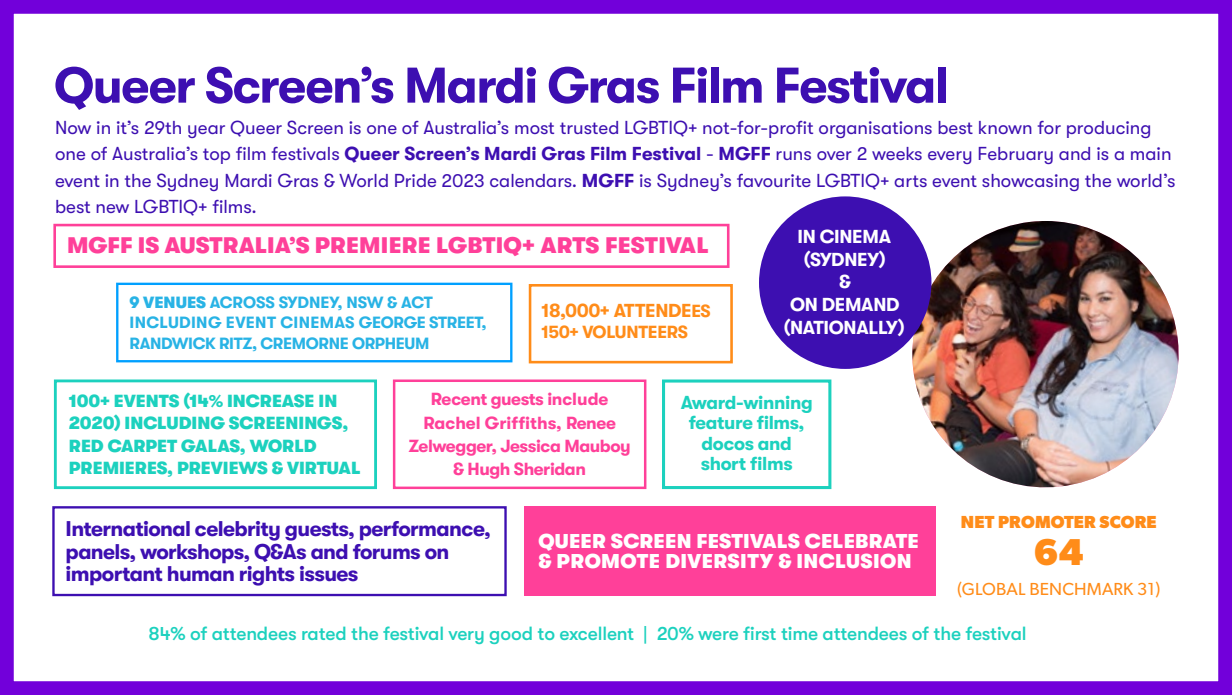
<style>
.page{position:relative;width:1232px;height:695px;background:#fff}
.page>*{position:absolute;margin:0;border:0;box-sizing:border-box;transform-origin:0 0}
.t1{font:700 50px "GT Walsheim Pro";letter-spacing:-.03em;color:#3d0fb1}
.t2{font:700 37.5px "Gibson";color:#ff8c19}
.t3{font:900 22.5px "GT Walsheim Pro";letter-spacing:.005em;color:#ff4099}
.t4{font:700 21.25px/22.5px "GT Walsheim Pro";letter-spacing:-.03em;color:#3d0fb1}
.t5{font:900 20px/19.9px "GT Walsheim Pro";letter-spacing:.01em;color:#fff}
.t6{font:500 19.12px "GT Walsheim Pro";letter-spacing:-.01em;color:#1cd1be}
.t7{font:18.75px/26.2px "GT Walsheim Pro";color:#3d0fb1}
.t8{font:700 18.75px/20.5px "GT Walsheim Pro";letter-spacing:-.02em;color:#1cd1be;text-align:center}
.t9{font:700 18.75px/22.5px "GT Walsheim Pro";letter-spacing:-.015em;color:#fff;text-align:center}
.t10{font:700 18.75px "GT Walsheim Pro";letter-spacing:-.015em;color:#ff8c19}
.t11{font:900 17.5px/22.5px "GT Walsheim Pro";color:#1cd1be}
.t12{font:700 17.5px/23.4px "GT Walsheim Pro";letter-spacing:-.025em;color:#ff4099;text-align:center}
.t13{font:17.5px "Gibson";letter-spacing:.01em;color:#ff8c19}
.t14{font:700 17.5px "Gibson";letter-spacing:.01em;color:#ff8c19}
.t15{font:700 17.5px "GT Walsheim Pro";letter-spacing:-.015em;color:#ff8c19}
.t16{font:700 16.25px/20.4px "GT Walsheim Pro";letter-spacing:-.02em;color:#28b3e5}
.s1{font-weight:700}
.s2{font-weight:900}
.s3{font-size:17.5px}
</style>
<div class="page">
<div style="left:528px;top:284px;width:204px;height:79px;border:3px solid #ff8c19"></div>
<div style="left:662px;top:379px;width:169px;height:110px;border:3px solid #1cd1be"></div>
<div style="left:393px;top:379px;width:253px;height:110px;border:2px solid #ff4099"></div>
<div style="left:53px;top:224px;width:676px;height:44px;border:3px solid #ff4099"></div>
<div style="left:116px;top:282px;width:396px;height:80px;border:2px solid #00a0ff"></div>
<div style="left:524px;top:506px;width:411px;height:89px;background:#ff4099"></div>
<div style="left:54px;top:379px;width:323px;height:110px;border:3px solid #1cd1be"></div>
<div style="left:52px;top:506px;width:454px;height:90px;border:2px solid #3d0fb1"></div>
<img style="left:904px;top:221px;width:275px;height:267px">
<div style="left:759px;top:196px;width:172px;height:173px;background:#3d0fb1;border-radius:50%"></div>
<div style="left:0;top:0;width:1231px;height:694px;border:14px solid #7200da"></div>
<h1 class="t1" style="left:54px;top:57px;width:896px">Queer Screen’s Mardi Gras Film Festival</h1>
<p class="t7" style="left:55px;top:115px;width:1121px">Now in it’s 29th year Queer Screen is one of Australia’s most trusted LGBTIQ+ not-for-profit organisations best known for producing one of Australia’s top film festivals <span class="s1">Queer Screen’s Mardi Gras Film Festival</span> - <span class="s1">MGFF</span> runs over 2 weeks every February and is a main event in the Sydney Mardi Gras &amp; World Pride 2023 calendars. <span class="s1">MGFF</span> is Sydney’s favourite LGBTIQ+ arts event showcasing the world’s best new LGBTIQ+ films.</p>
<p class="t3" style="left:67px;top:233px;width:643px">MGFF IS AUSTRALIA’S PREMIERE LGBTIQ+ ARTS FESTIVAL</p>
<p class="t16" style="left:129px;top:292px;width:359px"><span class="s2">9 VENUES</span> ACROSS SYDNEY, NSW &amp; ACT<br>INCLUDING EVENT CINEMAS GEORGE STREET,<br>RANDWICK RITZ, CREMORNE ORPHEUM</p>
<p class="t9" style="left:783px;top:226px;width:122px">IN CINEMA (SYDNEY)<br>&amp;<br>ON DEMAND (NATIONALLY)</p>
<p class="t10" style="left:541px;top:300px;width:171px">18,000+ ATTENDE<span class="s3">ES</span></p>
<p class="t15" style="left:541px;top:322px;width:148px">150+ VOLUNTEERS</p>
<p class="t11" style="left:69px;top:389px;width:293px">100+ EVENTS (14% INCREASE IN<br>2020) INCLUDING SCREENINGS,<br>RED CARPET GALAS, WORLD<br>PREMIERES, PREVIEWS &amp; VIRTUAL</p>
<p class="t12" style="left:408px;top:387px;width:224px">Recent guests include<br>Rachel Griffiths, Renee<br>Zelwegger, Jessica Mauboy &amp; Hugh Sheridan</p>
<p class="t8" style="left:680px;top:392px;width:133px">Award-winning feature films, docos and short films</p>
<p class="t4" style="left:66px;top:517px;width:426px">International celebrity guests, performance, panels, workshops, Q&amp;As and forums on important human rights issues</p>
<p class="t5" style="left:538px;top:531px;width:382px">QUEER SCREEN FESTIVALS CELEBRATE &amp; PROMOTE DIVERSITY &amp; INCLUSION</p>
<p class="t14" style="left:960px;top:511px;width:197px">NET PROMOTER SCORE</p>
<h2 class="t2" style="left:1033px;top:529px;width:52px">64</h2>
<p class="t13" style="left:957px;top:578px;width:205px">(GLOBAL BENCHMARK 31)</p>
<p class="t6" style="left:149px;top:623px;width:879px">84% of attendees rated the festival very good to excellent | 20% were first time attendees of the festival</p>
</div>
